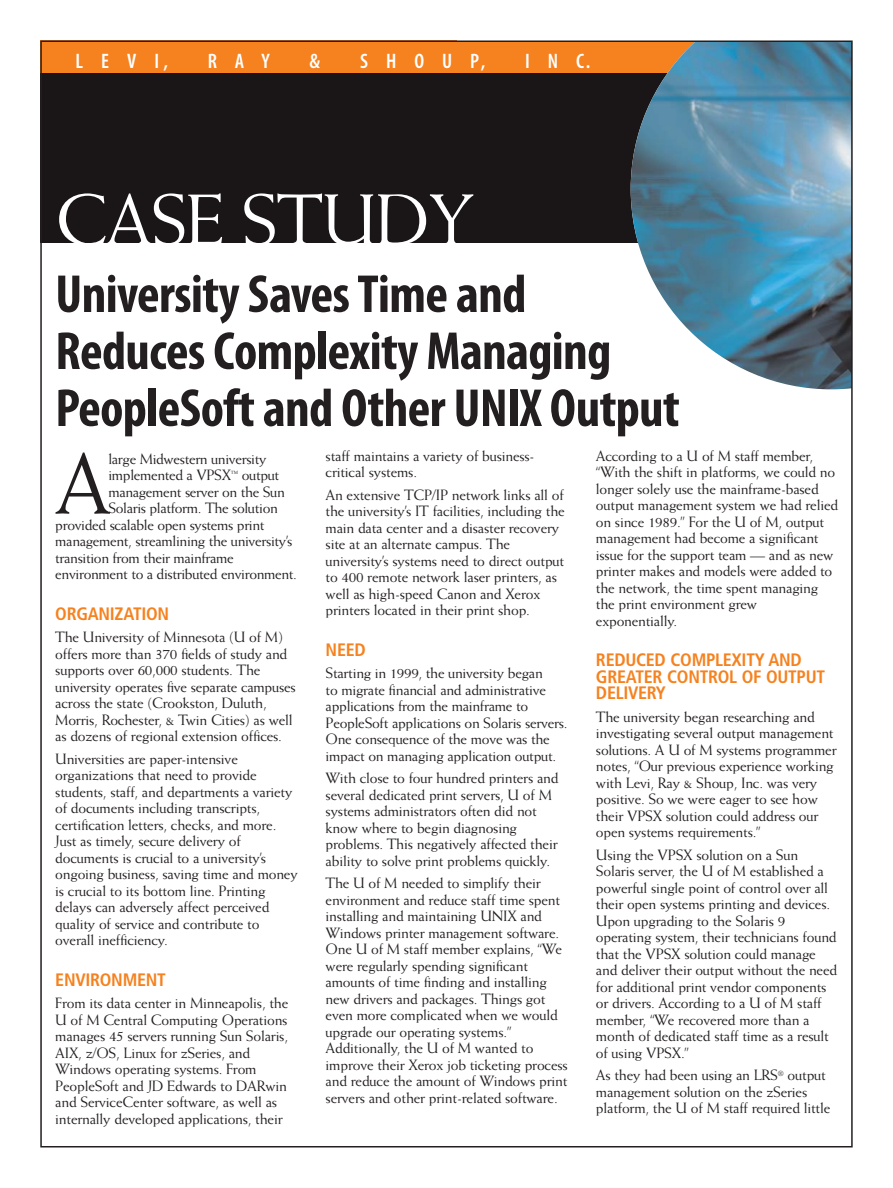
<style>
.page{position:relative;width:893px;height:1188px;background:#fff}
.page>*{position:absolute;margin:0;border:0;box-sizing:border-box;transform-origin:0 0}
.t1{font:86.25px "Weiss";color:#231f20}
.t2{font:72px "Weiss";letter-spacing:-.025em;color:#fff}
.t3{font:700 condensed 54px/57px "Myriad Pro";letter-spacing:-.015em;color:#231f20}
.t4{font:600 condensed 21px "Myriad Pro";letter-spacing:.855em;color:#fff}
.t5{font:700 condensed 18px/16.5px "Frutiger";letter-spacing:-.015em;color:#f5821f}
.t6{font:15px/16.5px "Weiss";letter-spacing:-.015em;color:#231f20}
</style>
<div class="page">
<div style="left:40px;top:42px;width:788px;height:201px;background:#1a1516"></div>
<div style="left:40px;top:40px;width:788px;height:33px;background:#f5821f"></div>
<img style="left:630px;top:43px;width:219px;height:346px">
<h3 class="t4" style="left:76px;top:53px;width:94px">LEVI,</h3>
<h3 class="t4" style="left:208px;top:53px;width:64px">RAY</h3>
<h3 class="t4" style="left:309px;top:53px;width:12px">&amp;</h3>
<h3 class="t4" style="left:360px;top:53px;width:127px">SHOUP,</h3>
<h3 class="t4" style="left:525px;top:53px;width:67px">INC.</h3>
<h2 class="t2" style="left:55px;top:191px;width:420px">CASE STUDY</h2>
<h3 class="t3" style="left:55px;top:269px;width:626px">University Saves Time and<br>Reduces Complexity Managing<br>PeopleSoft and Other UNIX Output</h3>
<h1 class="t1" style="left:55px;top:450px;width:57px">A</h1>
<p class="t6" style="left:108px;top:452px;width:160px">large Midwestern university</p>
<p class="t6" style="left:108px;top:468px;width:172px">implemented a VPSX<sup>™</sup> output</p>
<p class="t6" style="left:108px;top:485px;width:178px">management server on the Sun</p>
<p class="t6" style="left:108px;top:501px;width:171px">Solaris platform. The solution</p>
<p class="t6" style="left:55px;top:518px;width:211px">provided scalable open systems print</p>
<p class="t6" style="left:55px;top:534px;width:238px">management, streamlining the university’s</p>
<p class="t6" style="left:55px;top:551px;width:180px">transition from their mainframe</p>
<p class="t6" style="left:55px;top:567px;width:243px">environment to a distributed environment.</p>
<p class="t5" style="left:55px;top:607px;width:115px">ORGANIZATION</p>
<p class="t6" style="left:55px;top:630px;width:242px">The University of Minnesota (U of M) offers more than 370 fields of study and supports over 60,000 students. The university operates five separate campuses across the state (Crookston, Duluth, Morris, Rochester, &amp; Twin Cities) as well as dozens of regional extension offices.</p>
<p class="t6" style="left:55px;top:752px;width:244px">Universities are paper-intensive organizations that need to provide students, staff, and departments a variety of documents including transcripts, certification letters, checks, and more.<br>Just as timely, secure delivery of documents is crucial to a university’s ongoing business, saving time and money is crucial to its bottom line. Printing delays can adversely affect perceived quality of service and contribute to overall inefficiency.</p>
<p class="t5" style="left:55px;top:973px;width:112px">ENVIRONMENT</p>
<p class="t6" style="left:55px;top:996px;width:235px">From its data center in Minneapolis, the U of M Central Computing Operations manages 45 servers running Sun Solaris, AIX, z/OS, Linux for zSeries, and Windows operating systems. From PeopleSoft and JD Edwards to DARwin and ServiceCenter software, as well as internally developed applications, their</p>
<p class="t6" style="left:325px;top:449px;width:210px">staff maintains a variety of business&shy;critical systems.</p>
<p class="t6" style="left:325px;top:488px;width:241px">An extensive TCP/IP network links all of the university’s IT facilities, including the main data center and a disaster recovery site at an alternate campus. The university’s systems need to direct output to 400 remote network laser printers, as well as high-speed Canon and Xerox printers located in their print shop.</p>
<p class="t5" style="left:325px;top:643px;width:42px">NEED</p>
<p class="t6" style="left:325px;top:666px;width:243px">Starting in 1999, the university began<br>to migrate financial and administrative applications from the mainframe to PeopleSoft applications on Solaris servers.<br>One consequence of the move was the impact on managing application output.</p>
<p class="t6" style="left:325px;top:771px;width:234px">With close to four hundred printers and several dedicated print servers, U of M systems administrators often did not know where to begin diagnosing problems. This negatively affected their ability to solve print problems quickly.</p>
<p class="t6" style="left:325px;top:876px;width:244px">The U of M needed to simplify their environment and reduce staff time spent installing and maintaining UNIX and Windows printer management software.<br>One U of M staff member explains, “We were regularly spending significant amounts of time finding and installing new drivers and packages. Things got even more complicated when we would upgrade our operating systems.” Additionally, the U of M wanted to improve their Xerox job ticketing process and reduce the amount of Windows print servers and other print-related software.</p>
<p class="t6" style="left:596px;top:449px;width:244px">According to a U of M staff member, “With the shift in platforms, we could no longer solely use the mainframe-based output management system we had relied on since 1989.” For the U of M, output management had become a significant issue for the support team — and as new printer makes and models were added to the network, the time spent managing the print environment grew exponentially.</p>
<p class="t5" style="left:596px;top:653px;width:230px">REDUCED COMPLEXITY AND<br>GREATER CONTROL OF OUTPUT<br>DELIVERY</p>
<p class="t6" style="left:596px;top:710px;width:242px">The university began researching and investigating several output management solutions. A U of M systems programmer notes, “Our previous experience working with Levi, Ray &amp; Shoup, Inc. was very positive. So we were eager to see how their VPSX solution could address our open systems requirements.”</p>
<p class="t6" style="left:596px;top:848px;width:243px">Using the VPSX solution on a Sun Solaris server, the U of M established a powerful single point of control over all their open systems printing and devices.<br>Upon upgrading to the Solaris 9 operating system, their technicians found that the VPSX solution could manage and deliver their output without the need for additional print vendor components or drivers. According to a U of M staff member, “We recovered more than a month of dedicated staff time as a result of using VPSX.”</p>
<p class="t6" style="left:596px;top:1068px;width:236px">As they had been using an LRS<sup>®</sup> output management solution on the zSeries platform, the U of M staff required little</p>
</div>
